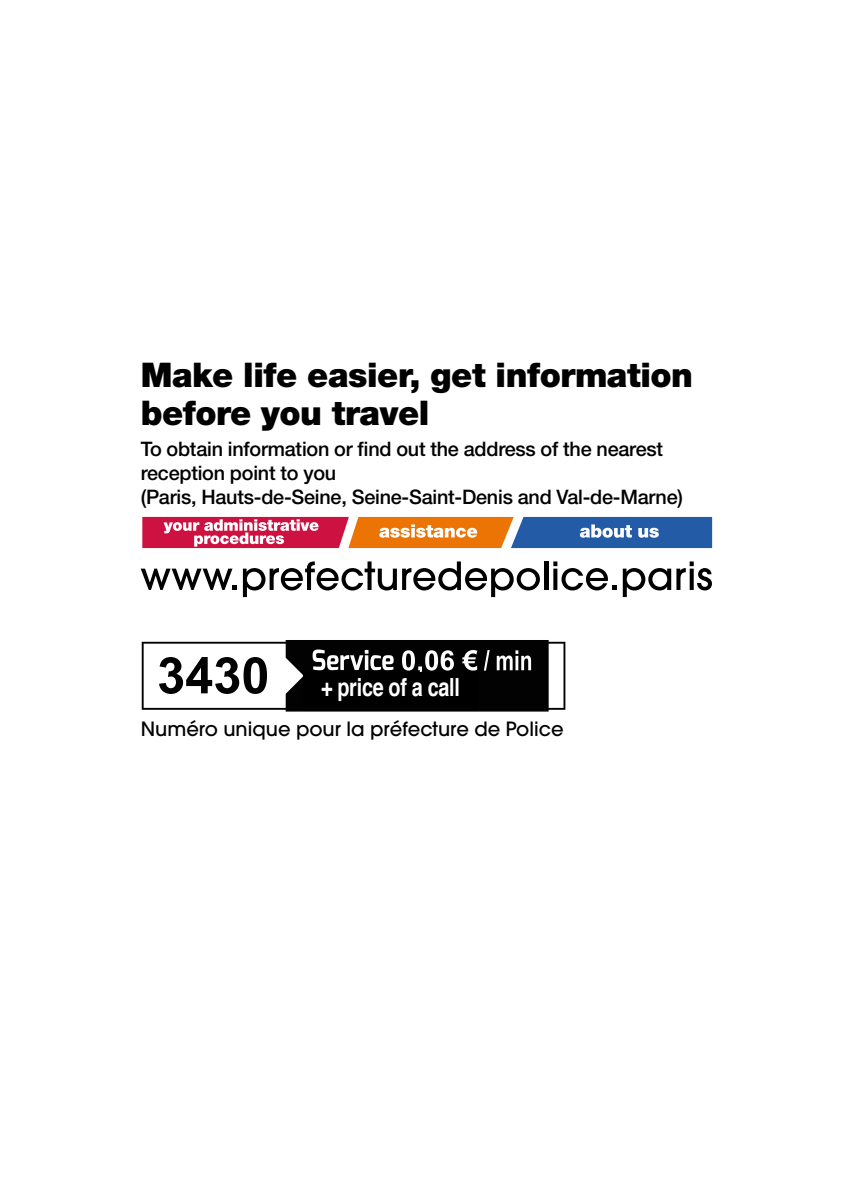
<style>
.page{position:relative;width:842px;height:1191px;background:#fff}
.page>*{position:absolute;margin:0;border:0;box-sizing:border-box;transform-origin:0 0}
.t1{font:900 34px/38px "Helvetica Neue LT";letter-spacing:-.015em;color:#000}
.t2{font:700 25px "Helvetica";letter-spacing:-.01em;color:#fff;scale:.79 1}
.t3{font:500 20px/24px "Helvetica Neue LT";letter-spacing:-.01em;color:#000}
.t4{font:500 19.6px "Avant Garde LT";color:#000}
</style>
<div class="page">
<svg style="left:142px;top:640px;width:423px;height:71px"></svg>
<div style="left:303px;top:672px;width:175px;height:36px;background:#000"></div>
<svg style="left:140px;top:516px;width:573px;height:81px"></svg>
<h1 class="t1" style="left:141px;top:355px;width:554px">Make life easier, get information before you travel</h1>
<p class="t3" style="left:141px;top:437px;width:544px">To obtain information or find out the address of the nearest reception point to you<br>(Paris, Hauts-de-Seine, Seine-Saint-Denis and Val-de-Marne)</p>
<p class="t2" style="left:321px;top:667px;width:177px">+ price of a call</p>
<p class="t4" style="left:141px;top:717px;width:424px">Numéro unique pour la préfecture de Police</p>
</div>
